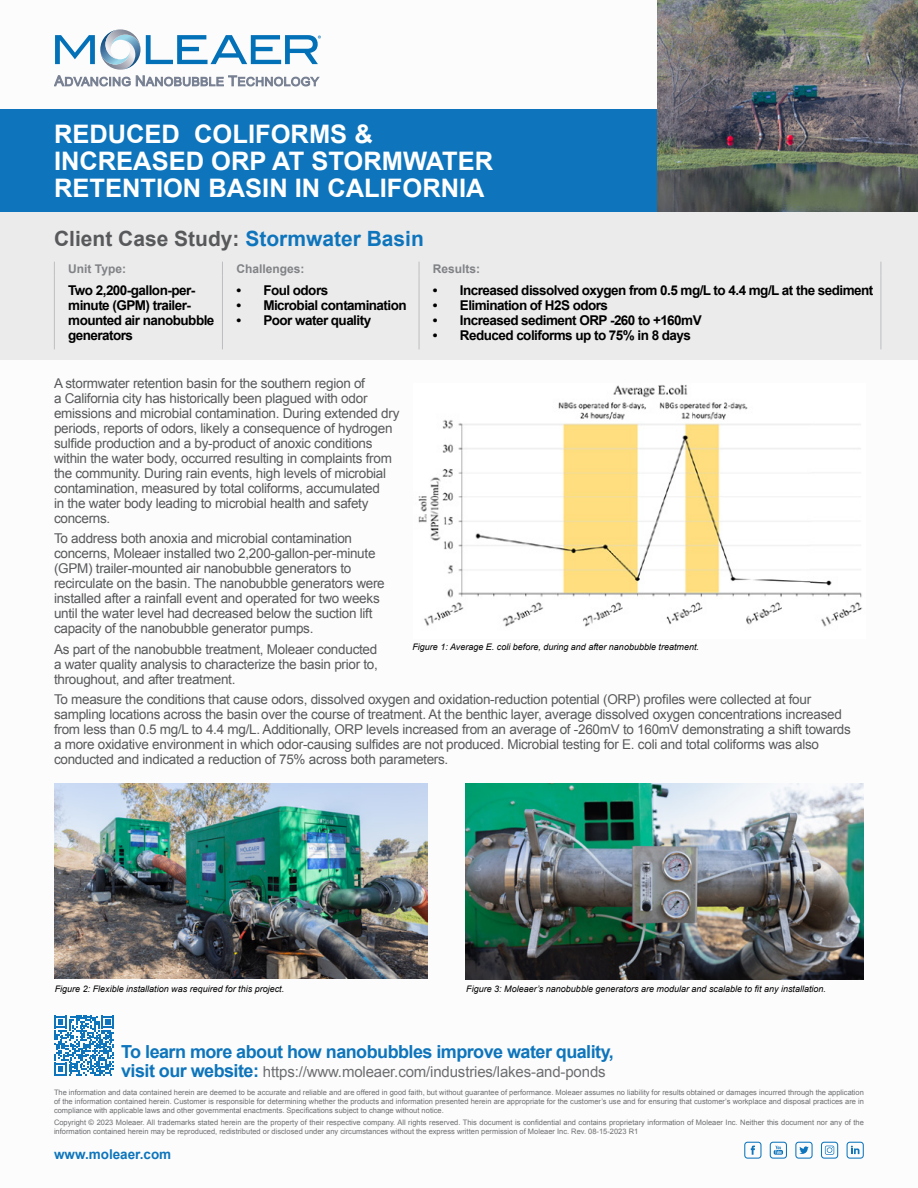
<style>
.page{position:relative;width:918px;height:1188px;background:#fff}
.page>*{position:absolute;margin:0;border:0;box-sizing:border-box;transform-origin:0 0}
.t1{font:700 25.5px/27px "Arial";color:#fff}
.t2{font:700 21px "Arial";color:#58595b}
.t3{font:700 18px "Arial";letter-spacing:-.03em;color:#0e75bc}
.t4{font:15px "Arial";letter-spacing:-.01em;color:#6d6e71}
.t5{font:13.5px/15px "Arial";letter-spacing:-.02em;color:#58595b}
.t6{font:700 13.5px/15px "Arial";letter-spacing:-.04em;color:#000}
.t7{font:700 13.5px "Arial";color:#0e75bc}
.t8{font:700 12px "Arial";color:#808285}
.t9{font:italic 9px "Arial";color:#000}
.t10{font:7.5px/9px "Arial";color:#6d6e71;text-align:justify}
.s1{color:#0e75bc}
.s2{font-weight:700;font-size:18px;color:#0e75bc}
</style>
<div class="page">
<svg style="left:774px;top:1146px;width:9px;height:9px"></svg>
<div style="left:770px;top:1142px;width:17px;height:17px;border:1px solid #0e75bc;border-radius:3px"></div>
<div style="left:795px;top:1142px;width:18px;height:17px;border:1px solid #0e75bc;border-radius:3px"></div>
<div style="left:744px;top:1142px;width:18px;height:17px;border:1px solid #0e75bc;border-radius:3px"></div>
<div style="left:821px;top:1142px;width:17px;height:17px;border:1px solid #0e75bc;border-radius:3px"></div>
<div style="left:847px;top:1142px;width:17px;height:17px;border:1px solid #0e75bc;border-radius:3px"></div>
<svg style="left:799px;top:1146px;width:10px;height:8px"></svg>
<svg style="left:825px;top:1146px;width:9px;height:9px"></svg>
<svg style="left:851px;top:1146px;width:8px;height:8px"></svg>
<svg style="left:751px;top:1146px;width:4px;height:9px"></svg>
<svg style="left:54px;top:1016px;width:60px;height:59px"></svg>
<img style="left:54px;top:783px;width:373px;height:195px">
<img style="left:465px;top:783px;width:399px;height:196px">
<img style="left:418px;top:385px;width:445px;height:242px">
<div style="left:0;top:212px;width:918px;height:148px;background:#ebebec"></div>
<svg style="left:419px;top:262px;width:1px;height:13px"></svg>
<svg style="left:881px;top:262px;width:1px;height:13px"></svg>
<hr style="left:419px;top:275px;width:1px;height:74px;background:#bcbec0">
<hr style="left:881px;top:275px;width:1px;height:74px;background:#bcbec0">
<svg style="left:54px;top:262px;width:1px;height:13px"></svg>
<hr style="left:54px;top:275px;width:1px;height:74px;background:#bcbec0">
<svg style="left:222px;top:262px;width:1px;height:13px"></svg>
<hr style="left:222px;top:275px;width:1px;height:74px;background:#bcbec0">
<div style="left:0;top:110px;width:918px;height:102px;background:#0e75bc"></div>
<img style="left:658px;top:0;width:260px;height:212px">
<svg style="left:54px;top:29px;width:267px;height:57px"></svg>
<h1 class="t1" style="left:54px;top:121px;width:441px">REDUCED COLIFORMS &amp;<br>INCREASED ORP AT STORMWATER<br>RETENTION BASIN IN CALIFORNIA</h1>
<h2 class="t2" style="left:54px;top:225px;width:371px">Client Case Study: <span class="s1">Stormwater Basin</span></h2>
<p class="t8" style="left:68px;top:261px;width:59px">Unit Type:</p>
<p class="t8" style="left:236px;top:261px;width:70px">Challenges:</p>
<p class="t8" style="left:433px;top:261px;width:49px">Results:</p>
<p class="t6" style="left:68px;top:283px;width:148px">Two 2,200-gallon-per&shy;minute (GPM) trailer&shy;mounted air nanobubble generators</p>
<p class="t6" style="left:236px;top:283px;width:93px">• Foul odors</p>
<p class="t6" style="left:433px;top:283px;width:442px">• Increased dissolved oxygen from 0.5 mg/L to 4.4 mg/L at the sediment</p>
<p class="t6" style="left:433px;top:298px;width:177px">• Elimination of H2S odors</p>
<p class="t6" style="left:433px;top:313px;width:270px">• Increased sediment ORP -260 to +160mV</p>
<p class="t6" style="left:433px;top:328px;width:260px">• Reduced coliforms up to 75% in 8 days</p>
<p class="t6" style="left:236px;top:298px;width:172px">• Microbial contamination</p>
<p class="t6" style="left:236px;top:313px;width:136px">• Poor water quality</p>
<p class="t5" style="left:54px;top:376px;width:347px">A stormwater retention basin for the southern region of<br>a California city has historically been plagued with odor emissions and microbial contamination. During extended dry periods, reports of odors, likely a consequence of hydrogen sulfide production and a by-product of anoxic conditions within the water body, occurred resulting in complaints from the community. During rain events, high levels of microbial contamination, measured by total coliforms, accumulated<br>in the water body leading to microbial health and safety concerns.</p>
<p class="t5" style="left:54px;top:531px;width:332px">To address both anoxia and microbial contamination concerns, Moleaer installed two 2,200-gallon-per-minute (GPM) trailer-mounted air nanobubble generators to recirculate on the basin. The nanobubble generators were installed after a rainfall event and operated for two weeks until the water level had decreased below the suction lift capacity of the nanobubble generator pumps.</p>
<p class="t5" style="left:54px;top:642px;width:325px;text-align:justify">As part of the nanobubble treatment, Moleaer conducted a water quality analysis to characterize the basin prior to, throughout, and after treatment.</p>
<p class="t5" style="left:54px;top:692px;width:798px">To measure the conditions that cause odors, dissolved oxygen and oxidation-reduction potential (ORP) profiles were collected at four sampling locations across the basin over the course of treatment. At the benthic layer, average dissolved oxygen concentrations increased from less than 0.5 mg/L to 4.4 mg/L. Additionally, ORP levels increased from an average of -260mV to 160mV demonstrating a shift towards a more oxidative environment in which odor-causing sulfides are not produced. Microbial testing for E. coli and total coliforms was also conducted and indicated a reduction of 75% across both parameters.</p>
<p class="t9" style="left:412px;top:641px;width:288px">Figure 1: Average E. coli before, during and after nanobubble treatment.</p>
<p class="t9" style="left:55px;top:983px;width:231px">Figure 2: Flexible installation was required for this project.</p>
<p class="t9" style="left:466px;top:983px;width:361px">Figure 3: Moleaer’s nanobubble generators are modular and scalable to fit any installation.</p>
<h3 class="t3" style="left:121px;top:1040px;width:494px">To learn more about how nanobubbles improve water quality,</h3>
<p class="t4" style="left:121px;top:1062px;width:486px"><span class="s2">visit our website:</span> https://www.moleaer.com/industries/lakes-and-ponds</p>
<p class="t10" style="left:54px;top:1088px;width:811px">The information and data contained herein are deemed to be accurate and reliable and are offered in good faith, but without guarantee of performance. Moleaer assumes no liability for results obtained or damages incurred through the application of the information contained herein. Customer is responsible for determining whether the products and information presented herein are appropriate for the customer’s use and for ensuring that customer’s workplace and disposal practices are in compliance with applicable laws and other governmental enactments. Specifications subject to change without notice.</p>
<p class="t10" style="left:54px;top:1118px;width:811px">Copyright © 2023 Moleaer. All trademarks stated herein are the property of their respective company. All rights reserved. This document is confidential and contains proprietary information of Moleaer Inc. Neither this document nor any of the information contained herein may be reproduced, redistributed or disclosed under any circumstances without the express written permission of Moleaer Inc. Rev. 08-15-2023 R1</p>
<p class="t7" style="left:54px;top:1146px;width:119px">www.moleaer.com</p>
</div>
